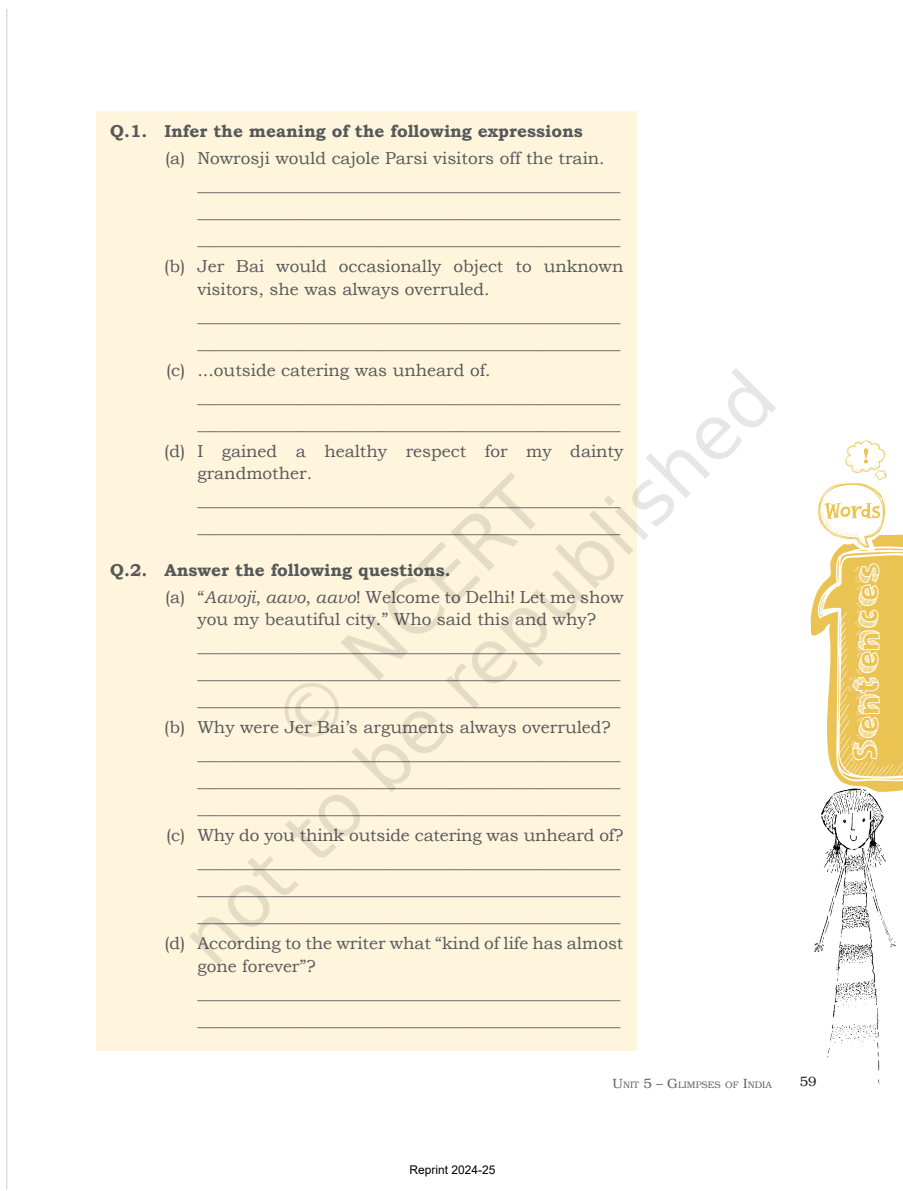
<style>
.page{position:relative;width:903px;height:1191px;background:#fff}
.page>*{position:absolute;margin:0;border:0;box-sizing:border-box;transform-origin:0 0}
.t1{font:37.2px "Sketch 3 D";color:#fff}
.t2{font:17.25px/27px "Bookman Old Style";color:#57585a}
.t3{font:700 17.25px/27px "Bookman Old Style";color:#57585a}
.t4{font:13.5px "Bookman";color:#231f20}
.t5{font:12px "Arial";color:#000}
.t6{font:9.45px "Bookman";color:#636366}
.s1{font-weight:400}
.s2{font-weight:400;font-style:italic}
.s3{font-size:13.5px}
</style>
<div class="page">
<img style="left:6px;top:9px;width:896px;height:1181px">
<img style="left:86px;top:293px;width:707px;height:707px">
<p class="t3" style="left:110px;top:118px;width:474px">Q.1. Infer the meaning of the following expressions</p>
<p class="t2" style="left:165px;top:145px;width:441px">(a) Nowrosji would cajole Parsi visitors off the train.</p>
<p class="t2" style="left:197px;top:172px;width:424px">_________________________________________________</p>
<p class="t2" style="left:197px;top:199px;width:424px">_________________________________________________</p>
<p class="t2" style="left:197px;top:226px;width:424px">_________________________________________________</p>
<p class="t2" style="left:164px;top:253px;width:460px">(b) Jer Bai would occasionally object to unknown</p>
<p class="t2" style="left:197px;top:275px;width:294px">visitors, she was always overruled.</p>
<p class="t2" style="left:197px;top:302px;width:424px">_________________________________________________</p>
<p class="t2" style="left:197px;top:329px;width:424px">_________________________________________________</p>
<p class="t2" style="left:166px;top:356px;width:326px">(c) ...outside catering was unheard of.</p>
<p class="t2" style="left:197px;top:383px;width:424px">_________________________________________________</p>
<p class="t2" style="left:197px;top:410px;width:424px">_________________________________________________</p>
<p class="t2" style="left:164px;top:437px;width:460px">(d) I gained a healthy respect for my dainty</p>
<p class="t2" style="left:197px;top:460px;width:424px">grandmother. _________________________________________________ _________________________________________________</p>
<p class="t3" style="left:165px;top:556px;width:460px;text-indent:-55px">Q.2. Answer the following questions.<br><span class="s1">(a) “</span><span class="s2">Aavoji</span><span class="s1">,</span> <span class="s2">aavo</span><span class="s1">,</span> <span class="s2">aavo</span><span class="s1">! Welcome to Delhi! Let me show</span></p>
<p class="t2" style="left:197px;top:606px;width:400px">you my beautiful city.” Who said this and why?</p>
<p class="t2" style="left:197px;top:633px;width:424px">_________________________________________________</p>
<p class="t2" style="left:197px;top:660px;width:424px">_________________________________________________</p>
<p class="t2" style="left:197px;top:687px;width:424px">_________________________________________________</p>
<p class="t2" style="left:164px;top:714px;width:448px">(b) Why were Jer Bai’s arguments always overruled?</p>
<p class="t2" style="left:197px;top:741px;width:424px">_________________________________________________</p>
<p class="t2" style="left:197px;top:768px;width:424px">_________________________________________________</p>
<p class="t2" style="left:197px;top:795px;width:424px">_________________________________________________</p>
<p class="t2" style="left:166px;top:822px;width:459px">(c) Why do you think outside catering was unheard of?</p>
<p class="t2" style="left:197px;top:849px;width:424px">_________________________________________________</p>
<p class="t2" style="left:197px;top:876px;width:424px">_________________________________________________</p>
<p class="t2" style="left:197px;top:903px;width:424px">_________________________________________________</p>
<p class="t2" style="left:164px;top:930px;width:460px">(d) According to the writer what “kind of life has almost</p>
<p class="t2" style="left:197px;top:952px;width:424px">gone forever”? _________________________________________________ _________________________________________________</p>
<p class="t5" style="left:409px;top:1162px;width:88px">Reprint 2024-25</p>
<p class="t6" style="left:612px;top:1079px;width:161px"><span class="s3">U</span>NIT <span class="s3">5 – G</span>LIMPSES OF <span class="s3">I</span>NDIA</p>
<p class="t4" style="left:799px;top:1074px;width:18px">59</p>
<h1 class="t1" style="left:844px;top:762px;width:200px;rotate:-90deg">Sentences</h1>
</div>
